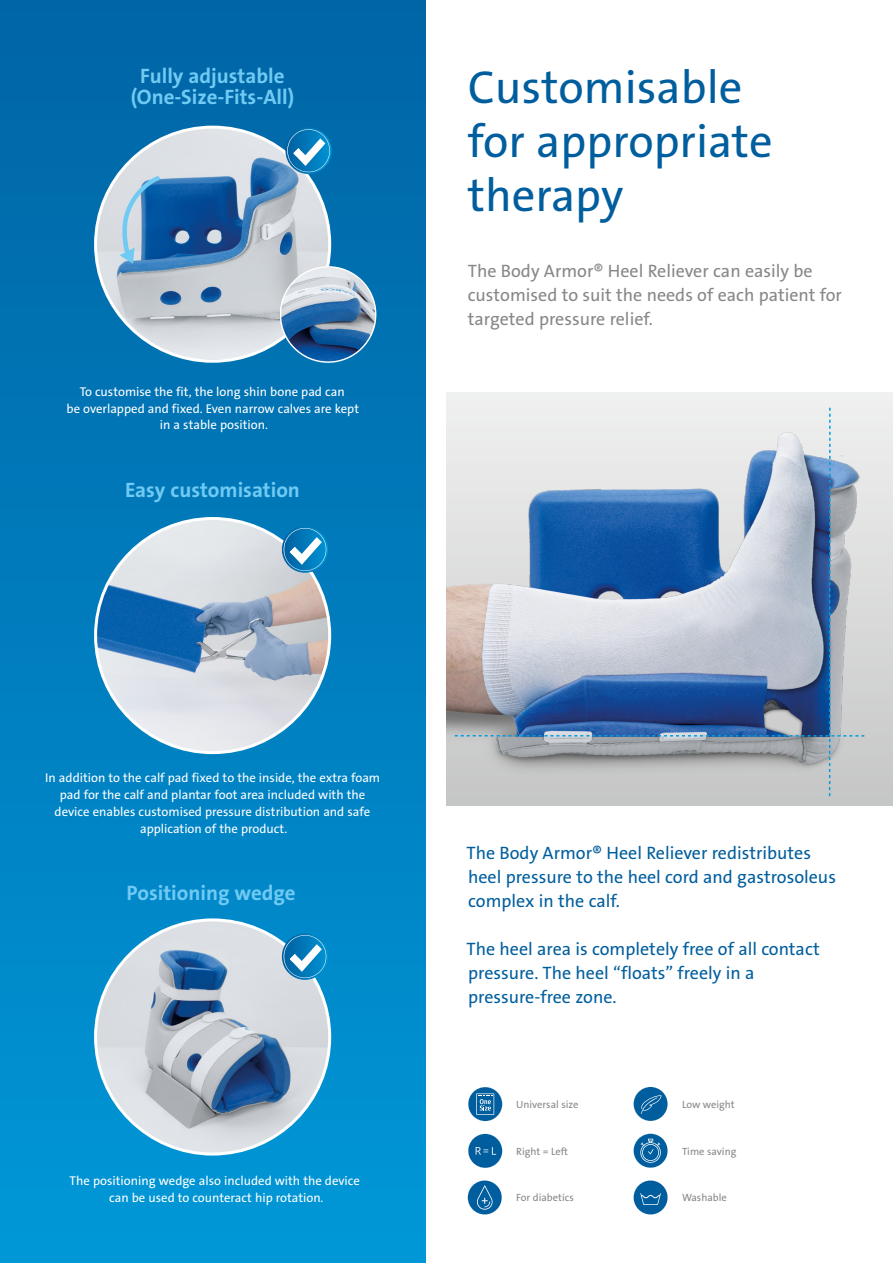
<style>
.page{position:relative;width:893px;height:1263px;background:#fff}
.page>*{position:absolute;margin:0;border:0;box-sizing:border-box;transform-origin:0 0}
.t1{font:46.5px/54px "The Sans B Plus W5 Plain";color:#005e9e}
.t2{font:700 21px/21px "The Sans B Plus W7";color:#70caf3;text-align:center}
.t3{font:18px/24px "The Sans B Plus W5 Plain";color:#005e9e}
.t4{font:18px/24px "The Sans B Plus W5 Plain";color:#878786}
.t5{font:12.75px/16.8px "The Sans B Plus W5 Plain";color:#fff;text-align:center}
.t6{font:10.5px "The Sans B Plus W5 Plain";color:#878786}
</style>
<div class="page">
<div style="left:1px;top:0;width:424px;height:1263px;background:linear-gradient(to bottom,#0165a5,#0398d7)"></div>
<div style="left:446px;top:393px;width:447px;height:412px;background:#eff0f0"></div>
<img style="left:446px;top:407px;width:447px;height:398px">
<svg style="left:455px;top:408px;width:409px;height:388px"></svg>
<img style="left:96px;top:920px;width:234px;height:234px;border-radius:117px">
<img style="left:96px;top:518px;width:234px;height:235px;border-radius:117px">
<img style="left:96px;top:127px;width:234px;height:233px">
<img style="left:280px;top:267px;width:96px;height:95px;border-radius:48px">
<svg style="left:119px;top:176px;width:41px;height:88px;background:#76a5cb"></svg>
<svg style="left:285px;top:127px;width:47px;height:47px;background:#328fc3"></svg>
<svg style="left:282px;top:526px;width:46px;height:47px;background:#3794c6"></svg>
<svg style="left:282px;top:933px;width:46px;height:47px;background:#3998ca"></svg>
<div style="left:468px;top:1134px;width:34px;height:34px;background:#005e9e;border-radius:50%"></div>
<svg style="left:476px;top:1147px;width:20px;height:8px"></svg>
<div style="left:468px;top:1180px;width:34px;height:34px;background:#005e9e;border-radius:50%"></div>
<svg style="left:477px;top:1185px;width:16px;height:25px"></svg>
<div style="left:634px;top:1087px;width:34px;height:34px;background:#005e9e;border-radius:50%"></div>
<svg style="left:641px;top:1095px;width:20px;height:19px"></svg>
<div style="left:634px;top:1134px;width:34px;height:34px;background:#005e9e;border-radius:50%"></div>
<svg style="left:640px;top:1139px;width:21px;height:24px"></svg>
<div style="left:634px;top:1180px;width:34px;height:34px;background:#005e9e;border-radius:50%"></div>
<svg style="left:640px;top:1193px;width:21px;height:12px"></svg>
<div style="left:468px;top:1087px;width:34px;height:34px;background:#005e9e;border-radius:50%"></div>
<svg style="left:476px;top:1093px;width:18px;height:22px"></svg>
<h2 class="t2" style="left:131px;top:65px;width:165px">Fully adjustable (One-Size-Fits-All)</h2>
<p class="t5" style="left:67px;top:383px;width:294px">To customise the fit, the long shin bone pad can<br>be overlapped and fixed. Even narrow calves are kept in a stable position.</p>
<h2 class="t2" style="left:125px;top:479px;width:176px">Easy customisation</h2>
<h1 class="t1" style="left:468px;top:60px;width:306px">Customisable for appropriate therapy</h1>
<h3 class="t4" style="left:468px;top:259px;width:376px">The Body Armor® Heel Reliever can easily be customised to suit the needs of each patient for targeted pressure relief.</h3>
<p class="t5" style="left:45px;top:770px;width:336px">In addition to the calf pad fixed to the inside, the extra foam pad for the calf and plantar foot area included with the device enables customised pressure distribution and safe application of the product.</p>
<h2 class="t2" style="left:127px;top:882px;width:170px">Positioning wedge</h2>
<p class="t5" style="left:70px;top:1173px;width:292px">The positioning wedge also included with the device can be used to counteract hip rotation.</p>
<h3 class="t3" style="left:466px;top:841px;width:371px">The Body Armor® Heel Reliever redistributes heel pressure to the heel cord and gastrosoleus complex in the calf.</h3>
<h3 class="t3" style="left:466px;top:937px;width:355px">The heel area is completely free of all contact pressure. The heel “floats” freely in a pressure-free zone.</h3>
<p class="t6" style="left:516px;top:1097px;width:64px">Universal size</p>
<p class="t6" style="left:516px;top:1144px;width:53px">Right = Left</p>
<p class="t6" style="left:516px;top:1191px;width:59px">For diabetics</p>
<p class="t6" style="left:682px;top:1097px;width:54px">Low weight</p>
<p class="t6" style="left:682px;top:1144px;width:56px">Time saving</p>
<p class="t6" style="left:682px;top:1191px;width:46px">Washable</p>
</div>
